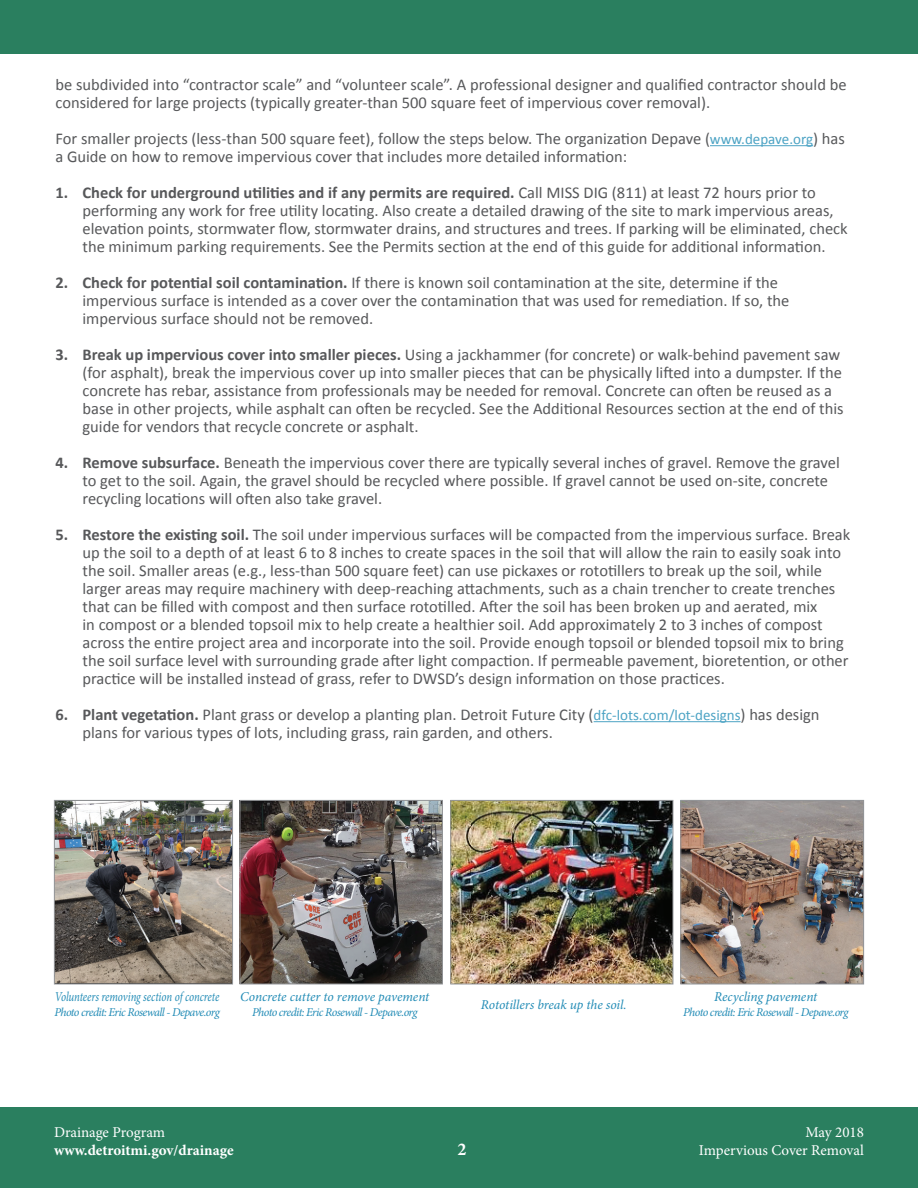
<style>
.page{position:relative;width:918px;height:1188px;background:#fff}
.page>*{position:absolute;margin:0;border:0;box-sizing:border-box;transform-origin:0 0}
.t1{font:700 18px "Minion Pro";color:#fff}
.Body_Copy{font:16.5px/18px "Calibri";color:#57585a}
.t2{font:15px "Minion Pro";color:#fff}
.t3{font:700 15px "Minion Pro";color:#fff}
.t4{font:italic 13.5px "Minion Pro";letter-spacing:-.005em;color:#238cb6}
.t5{font:italic 13.5px "Minion Pro";letter-spacing:-.005em;color:#238cb6;scale:.8 1}
.t6{font:italic 12px "Minion Pro";letter-spacing:-.05em;color:#238cb6}
.s1{font-size:15px;color:#4ca3c4}
.s2{font-weight:700}
</style>
<div class="page">
<div style="left:0;top:1107px;width:918px;height:81px;background:#2a7f5f"></div>
<div style="left:0;top:0;width:918px;height:54px;background:#2a7f5f"></div>
<hr style="left:710px;top:145px;width:103px;height:1px;background:#4ca3c4">
<hr style="left:594px;top:721px;width:147px;height:1px;background:#4ca3c4">
<img style="left:56px;top:802px;width:175px;height:180px">
<div style="left:54px;top:800px;width:179px;height:184px;border:1px solid #939598"></div>
<img style="left:242px;top:802px;width:199px;height:180px">
<div style="left:240px;top:800px;width:203px;height:184px;border:1px solid #939598"></div>
<img style="left:682px;top:802px;width:180px;height:180px">
<div style="left:680px;top:800px;width:184px;height:184px;border:1px solid #939598"></div>
<img style="left:452px;top:802px;width:219px;height:180px">
<div style="left:450px;top:800px;width:223px;height:184px;border:1px solid #939598"></div>
<p class="Body_Copy" style="left:56px;top:76px;width:793px">be subdivided into “contractor scale” and “volunteer scale”. A professional designer and qualified contractor should be considered for large projects (typically greater-than 500 square feet of impervious cover removal).</p>
<p class="Body_Copy" style="left:56px;top:130px;width:791px">For smaller projects (less-than 500 square feet), follow the steps below. The organization Depave (<span class="s1">www.depave.org</span>) has a Guide on how to remove impervious cover that includes more detailed information:</p>
<p class="Body_Copy" style="left:82px;top:184px;width:767px;text-indent:-27px"><span class="s2">1. Check for underground utilities and if any permits are required.</span> Call MISS DIG (811) at least 72 hours prior to performing any work for free utility locating. Also create a detailed drawing of the site to mark impervious areas, elevation points, stormwater flow, stormwater drains, and structures and trees. If parking will be eliminated, check the minimum parking requirements. See the Permits section at the end of this guide for additional information.</p>
<p class="Body_Copy" style="left:82px;top:274px;width:708px;text-indent:-27px"><span class="s2">2. Check for potential soil contamination.</span> If there is known soil contamination at the site, determine if the impervious surface is intended as a cover over the contamination that was used for remediation. If so, the impervious surface should not be removed.</p>
<p class="Body_Copy" style="left:82px;top:346px;width:763px;text-indent:-27px"><span class="s2">3. Break up impervious cover into smaller pieces.</span> Using a jackhammer (for concrete) or walk-behind pavement saw (for asphalt), break the impervious cover up into smaller pieces that can be physically lifted into a dumpster. If the concrete has rebar, assistance from professionals may be needed for removal. Concrete can often be reused as a base in other projects, while asphalt can often be recycled. See the Additional Resources section at the end of this guide for vendors that recycle concrete or asphalt.</p>
<p class="Body_Copy" style="left:82px;top:454px;width:759px;text-indent:-27px"><span class="s2">4. Remove subsurface.</span> Beneath the impervious cover there are typically several inches of gravel. Remove the gravel to get to the soil. Again, the gravel should be recycled where possible. If gravel cannot be used on-site, concrete recycling locations will often also take gravel.</p>
<p class="Body_Copy" style="left:82px;top:526px;width:769px;text-indent:-27px"><span class="s2">5. Restore the existing soil.</span> The soil under impervious surfaces will be compacted from the impervious surface. Break up the soil to a depth of at least 6 to 8 inches to create spaces in the soil that will allow the rain to easily soak into the soil. Smaller areas (e.g., less-than 500 square feet) can use pickaxes or rototillers to break up the soil, while larger areas may require machinery with deep-reaching attachments, such as a chain trencher to create trenches that can be filled with compost and then surface rototilled. After the soil has been broken up and aerated, mix<br>in compost or a blended topsoil mix to help create a healthier soil. Add approximately 2 to 3 inches of compost across the entire project area and incorporate into the soil. Provide enough topsoil or blended topsoil mix to bring the soil surface level with surrounding grade after light compaction. If permeable pavement, bioretention, or other practice will be installed instead of grass, refer to DWSD’s design information on those practices.</p>
<p class="Body_Copy" style="left:82px;top:706px;width:739px;text-indent:-27px"><span class="s2">6. Plant vegetation.</span> Plant grass or develop a planting plan. Detroit Future City (<span class="s1">dfc-lots.com/lot-designs</span>) has design plans for various types of lots, including grass, rain garden, and others.</p>
<p class="t5" style="left:55px;top:988px;width:207px">Volunteers removing section of concrete</p>
<p class="t6" style="left:54px;top:1004px;width:167px">Photo credit: Eric Rosewall - Depave.org</p>
<p class="t4" style="left:240px;top:988px;width:191px">Concrete cutter to remove pavement</p>
<p class="t6" style="left:252px;top:1004px;width:167px">Photo credit: Eric Rosewall - Depave.org</p>
<p class="t4" style="left:481px;top:995px;width:147px">Rototillers break up the soil.</p>
<p class="t4" style="left:714px;top:988px;width:105px">Recycling pavement</p>
<p class="t6" style="left:683px;top:1004px;width:167px">Photo credit: Eric Rosewall - Depave.org</p>
<p class="t2" style="left:54px;top:1123px;width:113px">Drainage Program</p>
<p class="t3" style="left:54px;top:1140px;width:181px">www.detroitmi.gov/drainage</p>
<p class="t2" style="left:805px;top:1123px;width:60px">May 2018</p>
<p class="t1" style="left:458px;top:1137px;width:10px">2</p>
<p class="t2" style="left:699px;top:1141px;width:167px">Impervious Cover Removal</p>
</div>
